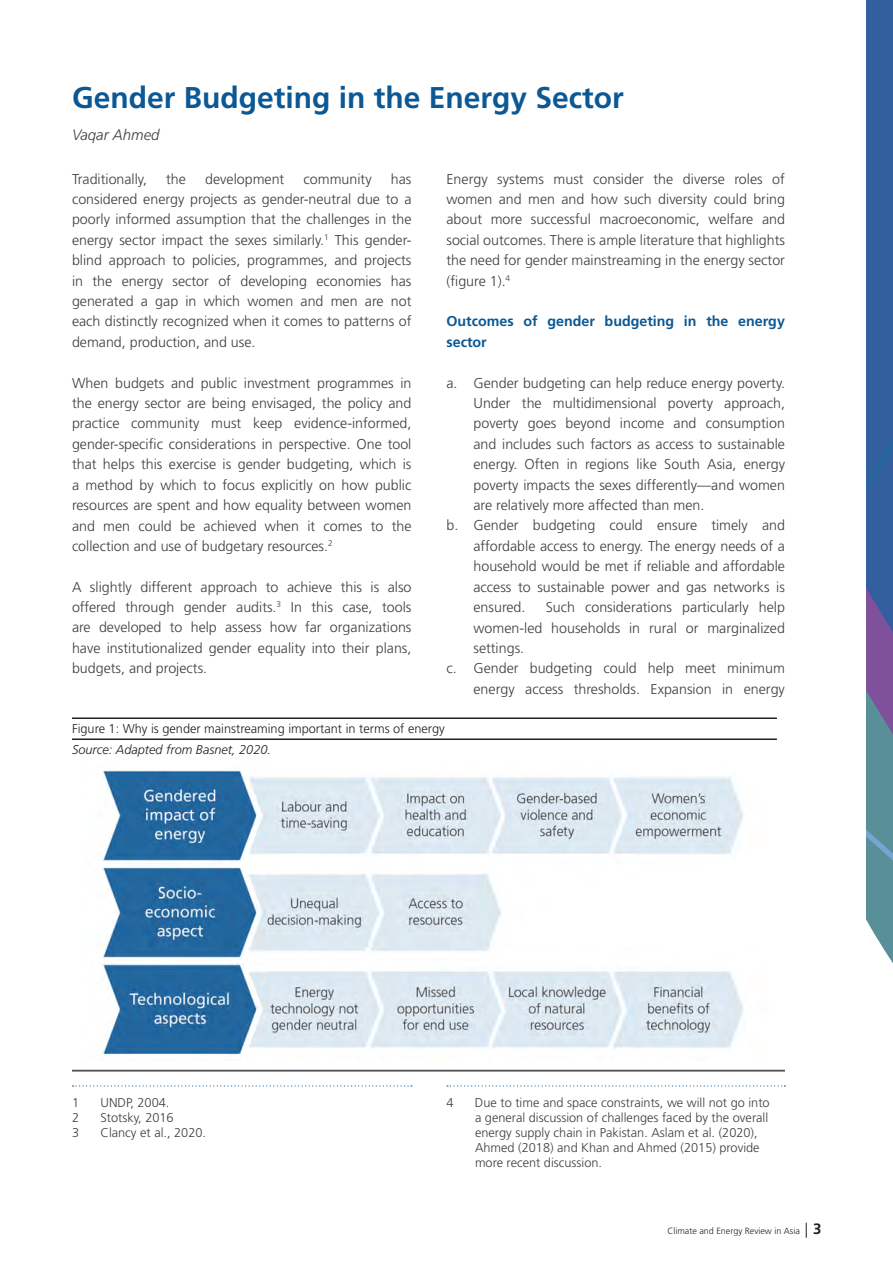
<style>
.page{position:relative;width:893px;height:1263px;background:#fff}
.page>*{position:absolute;margin:0;border:0;box-sizing:border-box;transform-origin:0 0}
.Context{font:700 30px "Frutiger LT Std";color:#0b5894}
.Context-2{font:italic 300 15px "Frutiger LT Std";color:#3e3e3f}
.Body_text{font:300 14.25px/20.4px "Frutiger LT Std";color:#3e3e3f;text-align:justify}
.Body_text-2{font:700 14.25px/20.4px "Frutiger LT Std";color:#0b5894}
.Footnote_Text{font:300 12.75px/15px "Frutiger LT Std";color:#3e3e3f}
.Figura_Tabla{font:300 12.75px "Frutiger LT Std";color:#231f20}
.Figura_Tabla-2{font:italic 300 12.75px "Frutiger LT Std";color:#231f20}
.t1{font:300 9px "Frutiger LT Std";color:#231f20}
.s1{font-size:15px}
.s2{font-weight:700;font-size:15px}
</style>
<div class="page">
<svg style="left:867px;top:0;width:26px;height:963px"></svg>
<svg style="left:73px;top:1085px;width:339px;height:1px"></svg>
<svg style="left:447px;top:1085px;width:338px;height:1px"></svg>
<img style="left:98px;top:770px;width:646px;height:285px">
<hr style="left:72px;top:718px;width:705px;height:1px;background:#231f20">
<hr style="left:72px;top:739px;width:705px;height:1px;background:#231f20">
<hr style="left:72px;top:1070px;width:713px;height:1px;background:#3e3e3f">
<hr style="left:72px;top:1071px;width:713px;height:1px;background:#3e3e3f">
<p class="Context" style="left:72px;top:80px;width:553px">Gender Budgeting in the Energy Sector</p>
<p class="Context-2" style="left:72px;top:126px;width:89px">Vaqar Ahmed</p>
<p class="Body_text" style="left:72px;top:169px;width:341px;text-indent:319px">has considered energy projects as gender-neutral due to a poorly informed assumption that the challenges in the energy sector impact the sexes similarly.<sup>1</sup> This gender&shy;blind approach to policies, programmes, and projects in the energy sector of developing economies has generated a gap in which women and men are not each distinctly recognized when it comes to patterns of demand, production, and use.</p>
<p class="Body_text" style="left:72px;top:373px;width:341px">When budgets and public investment programmes in the energy sector are being envisaged, the policy and practice community must keep evidence-informed, gender-specific considerations in perspective. One tool that helps this exercise is gender budgeting, which is a method by which to focus explicitly on how public resources are spent and how equality between women and men could be achieved when it comes to the collection and use of budgetary resources.<sup>2</sup></p>
<p class="Body_text" style="left:72px;top:577px;width:341px">A slightly different approach to achieve this is also offered through gender audits.<sup>3</sup> In this case, tools are developed to help assess how far organizations have institutionalized gender equality into their plans, budgets, and projects.</p>
<p class="Body_text" style="left:72px;top:169px;width:76px">Traditionally,</p>
<p class="Body_text" style="left:166px;top:169px;width:21px">the</p>
<p class="Body_text" style="left:205px;top:169px;width:81px">development</p>
<p class="Body_text" style="left:304px;top:169px;width:70px">community</p>
<p class="Body_text" style="left:446px;top:169px;width:340px">Energy systems must consider the diverse roles of women and men and how such diversity could bring about more successful macroeconomic, welfare and social outcomes. There is ample literature that highlights the need for gender mainstreaming in the energy sector (figure 1).<sup>4</sup></p>
<p class="Body_text-2" style="left:446px;top:311px;width:340px">Outcomes of gender budgeting in the energy sector</p>
<p class="Body_text" style="left:473px;top:373px;width:313px;text-indent:-27px">a. Gender budgeting can help reduce energy poverty.<br>Under the multidimensional poverty approach, poverty goes beyond income and consumption and includes such factors as access to sustainable energy. Often in regions like South Asia, energy poverty impacts the sexes differently—and women are relatively more affected than men.</p>
<p class="Body_text" style="left:473px;top:515px;width:313px;text-indent:-27px">b. Gender budgeting could ensure timely and affordable access to energy. The energy needs of a household would be met if reliable and affordable access to sustainable power and gas networks is ensured.</p>
<p class="Body_text" style="left:473px;top:597px;width:313px;text-indent:72px">Such considerations particularly help women-led households in rural or marginalized settings.</p>
<p class="Body_text" style="left:446px;top:658px;width:340px;text-align:right">c. Gender budgeting could help meet minimum energy access thresholds. Expansion in energy</p>
<p class="Figura_Tabla" style="left:72px;top:721px;width:374px">Figure 1: Why is gender mainstreaming important in terms of energy</p>
<p class="Figura_Tabla-2" style="left:72px;top:742px;width:201px">Source: Adapted from Basnet, 2020.</p>
<p class="Footnote_Text" style="left:72px;top:1095px;width:9px">1</p>
<p class="Footnote_Text" style="left:100px;top:1095px;width:70px">UNDP, 2004.</p>
<p class="Footnote_Text" style="left:72px;top:1110px;width:9px">2</p>
<p class="Footnote_Text" style="left:100px;top:1110px;width:75px">Stotsky, 2016</p>
<p class="Footnote_Text" style="left:72px;top:1125px;width:9px">3</p>
<p class="Footnote_Text" style="left:100px;top:1125px;width:107px">Clancy et al., 2020.</p>
<p class="Footnote_Text" style="left:446px;top:1095px;width:9px">4</p>
<p class="Footnote_Text" style="left:475px;top:1095px;width:296px">Due to time and space constraints, we will not go into a general discussion of challenges faced by the overall energy supply chain in Pakistan. Aslam et al. (2020), Ahmed (2018) and Khan and Ahmed (2015) provide more recent discussion.</p>
<p class="t1" style="left:667px;top:1226px;width:156px">Climate and Energy Review in Asia <span class="s1">|</span> <span class="s2">3</span></p>
</div>
